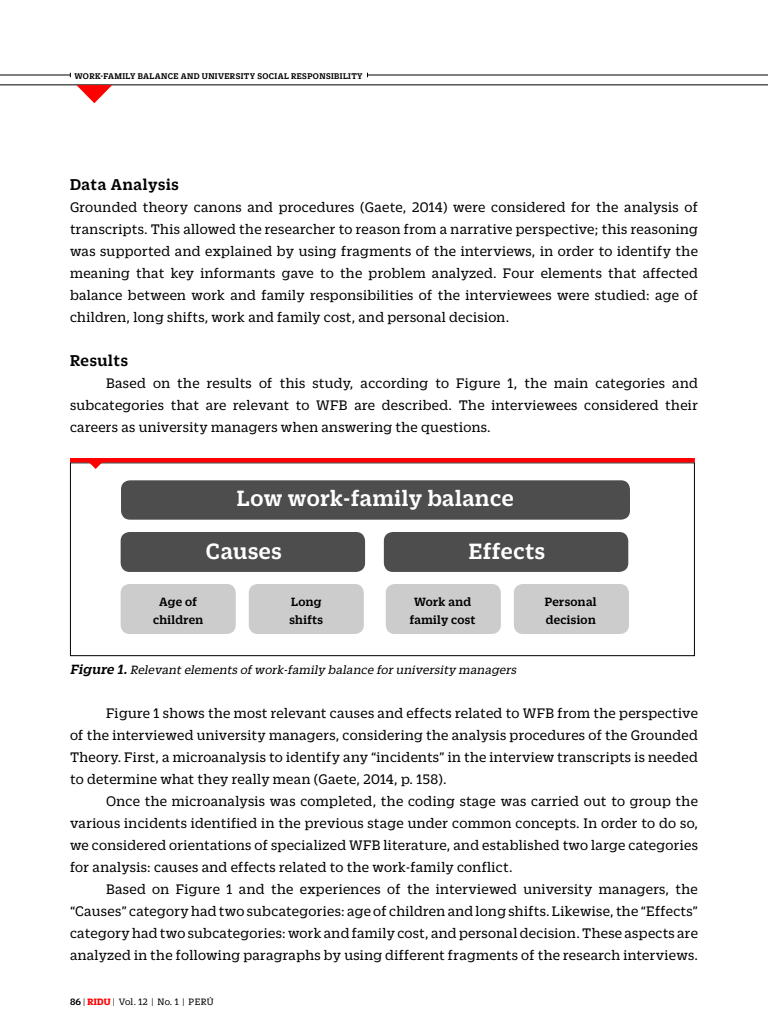
<style>
.page{position:relative;width:768px;height:1024px;background:#fff}
.page>*{position:absolute;margin:0;border:0;box-sizing:border-box;transform-origin:0 0}
.sub_1_ok{font:500 24px "Zizou Slab";letter-spacing:.025em;color:#fff}
._00SUB_negroOK{font:500 17px "Zizou Slab";letter-spacing:.035em;color:#000}
._00texto_principal{font:15px/22px "Zizou Slab";letter-spacing:.02em;color:#000;text-align:justify}
._00texto_principal_N{font:15px/22px "Zizou Slab";letter-spacing:.02em;color:#000;text-align:justify}
.t1{font:italic 13px "Zizou Slab";color:#000}
.Texto_1{font:500 13px "Zizou Slab";letter-spacing:.025em;color:#000}
.t2{font:10px "Zizou Slab";letter-spacing:.03em;color:#000}
.t3{font:500 9px "Zizou Slab";letter-spacing:.04em;color:#000}
.s1{font-weight:500;font-size:14.5px}
.s2{font-weight:500}
.s3{font-weight:300}
.s4{font-weight:700;color:#f00}
</style>
<div class="page">
<hr style="left:368px;top:74px;width:400px;height:1px;background:#000">
<hr style="left:0;top:84px;width:768px;height:1px;background:#000">
<hr style="left:0;top:74px;width:70px;height:1px;background:#000">
<svg style="left:76px;top:85px;width:36px;height:18px"></svg>
<div style="left:70px;top:463px;width:625px;height:193px;border:1px solid #000"></div>
<hr style="left:70px;top:458px;width:625px;height:4px;background:#f00">
<svg style="left:89px;top:462px;width:14px;height:7px"></svg>
<div style="left:121px;top:480px;width:509px;height:40px;background:#4d4d4d;border-radius:9px"></div>
<div style="left:121px;top:532px;width:244px;height:40px;background:#4d4d4d;border-radius:9px"></div>
<div style="left:121px;top:584px;width:115px;height:50px;background:#ccc;border-radius:9px"></div>
<div style="left:386px;top:584px;width:115px;height:50px;background:#ccc;border-radius:9px"></div>
<div style="left:249px;top:584px;width:115px;height:50px;background:#ccc;border-radius:9px"></div>
<div style="left:514px;top:584px;width:115px;height:50px;background:#ccc;border-radius:9px"></div>
<div style="left:384px;top:532px;width:244px;height:40px;background:#4d4d4d;border-radius:9px"></div>
<p class="t3" style="left:75px;top:70px;width:290px">WORK-FAMILY BALANCE AND UNIVERSITY SOCIAL RESPONSIBILITY</p>
<p class="_00SUB_negroOK" style="left:70px;top:173px;width:110px">Data Analysis</p>
<p class="_00texto_principal_N" style="left:70px;top:195px;width:630px">Grounded theory canons and procedures (Gaete, 2014) were considered for the analysis of transcripts. This allowed the researcher to reason from a narrative perspective; this reasoning was supported and explained by using fragments of the interviews, in order to identify the meaning that key informants gave to the problem analyzed. Four elements that affected balance between work and family responsibilities of the interviewees were studied: age of children, long shifts, work and family cost, and personal decision.</p>
<p class="_00SUB_negroOK" style="left:70px;top:349px;width:59px">Results</p>
<p class="_00texto_principal" style="left:70px;top:371px;width:630px;text-indent:36px">Based on the results of this study, according to Figure 1, the main categories and subcategories that are relevant to WFB are described. The interviewees considered their careers as university managers when answering the questions.</p>
<p class="sub_1_ok" style="left:237px;top:483px;width:278px">Low work-family balance</p>
<p class="sub_1_ok" style="left:206px;top:536px;width:77px">Causes</p>
<p class="sub_1_ok" style="left:469px;top:536px;width:78px">Effects</p>
<p class="Texto_1" style="left:159px;top:593px;width:39px">Age of</p>
<p class="Texto_1" style="left:153px;top:611px;width:52px">children</p>
<p class="Texto_1" style="left:291px;top:593px;width:32px">Long</p>
<p class="Texto_1" style="left:289px;top:611px;width:35px">shifts</p>
<p class="Texto_1" style="left:414px;top:593px;width:58px">Work and</p>
<p class="Texto_1" style="left:410px;top:611px;width:67px">family cost</p>
<p class="Texto_1" style="left:545px;top:593px;width:53px">Personal</p>
<p class="Texto_1" style="left:546px;top:611px;width:52px">decision</p>
<p class="t1" style="left:70px;top:661px;width:450px"><span class="s1">Figure 1.</span>Relevant elements of work-family balance for university managers</p>
<p class="_00texto_principal" style="left:70px;top:701px;width:630px;text-indent:36px">Figure 1 shows the most relevant causes and effects related to WFB from the perspective of the interviewed university managers, considering the analysis procedures of the Grounded Theory. First, a microanalysis to identify any “incidents” in the interview transcripts is needed to determine what they really mean (Gaete, 2014, p. 158).</p>
<p class="_00texto_principal" style="left:70px;top:789px;width:630px;text-indent:36px">Once the microanalysis was completed, the coding stage was carried out to group the various incidents identified in the previous stage under common concepts. In order to do so, we considered orientations of specialized WFB literature, and established two large categories for analysis: causes and effects related to the work-family conflict.</p>
<p class="_00texto_principal" style="left:70px;top:877px;width:630px;text-indent:36px">Based on Figure 1 and the experiences of the interviewed university managers, the “Causes” category had two subcategories: age of children and long shifts. Likewise, the “Effects” category had two subcategories: work and family cost, and personal decision. These aspects are analyzed in the following paragraphs by using different fragments of the research interviews.</p>
<p class="t2" style="left:70px;top:995px;width:145px"><span class="s2">86</span> <span class="s3">|</span> <span class="s4">RIDU</span> <span class="s3">|</span> Vol. 12 <span class="s3">|</span> No. 1 <span class="s3">|</span> PERÚ</p>
</div>
